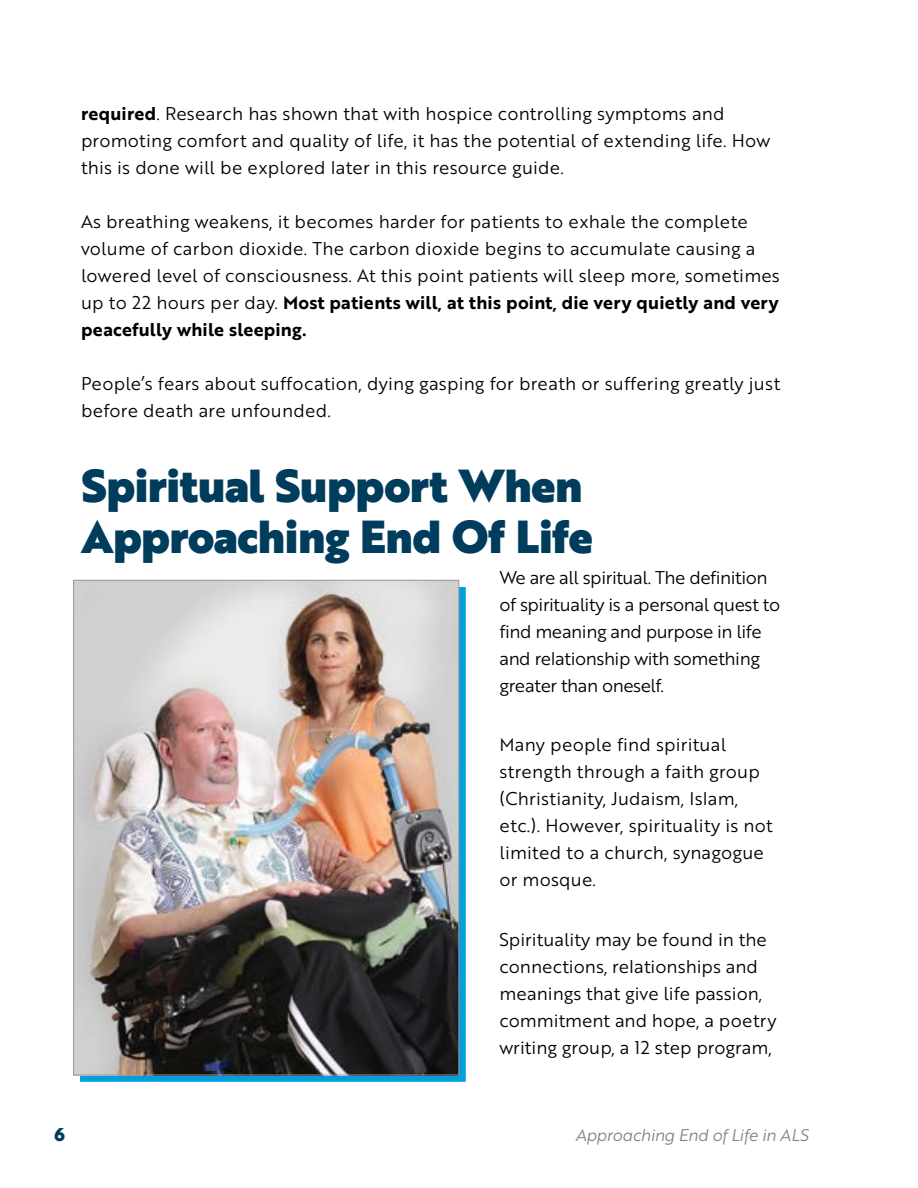
<style>
.page{position:relative;width:918px;height:1188px;background:#fff}
.page>*{position:absolute;margin:0;border:0;box-sizing:border-box;transform-origin:0 0}
.t1{font:45px/51px "Brother 1816 Black";letter-spacing:-.01em;color:#003c5b}
.t2{font:18px/27px "Brother 1816 Book";letter-spacing:.01em;color:#000}
.t3{font:18px/27px "Brother 1816 Book";letter-spacing:-.025em;color:#000}
.t4{font:18px/27px "Brother 1816 Bold";letter-spacing:.01em;color:#000}
.t5{font:18px "Brother 1816 Black";color:#003c5b}
.t6{font:16.5px "Brother 1816 Book Italic";letter-spacing:-.02em;color:#838486}
.s1{font-family:"Brother 1816 Bold"}
.s2{font-family:"Brother 1816 Book"}
</style>
<div class="page">
<svg style="left:80px;top:587px;width:385px;height:495px;background:#2895be"></svg>
<img style="left:75px;top:582px;width:382px;height:491px">
<p class="t2" style="left:81px;top:101px;width:691px"><span class="s1">required</span>. Research has shown that with hospice controlling symptoms and promoting comfort and quality of life, it has the potential of extending life. How this is done will be explored later in this resource guide.</p>
<p class="t2" style="left:81px;top:209px;width:700px">As breathing weakens, it becomes harder for patients to exhale the complete volume of carbon dioxide. The carbon dioxide begins to accumulate causing a lowered level of consciousness. At this point patients will sleep more, sometimes</p>
<p class="t4" style="left:81px;top:290px;width:699px"><span class="s2">up to 22 hours per day.</span> Most patients will, at this point, die very quietly and very peacefully while sleeping.</p>
<p class="t2" style="left:81px;top:371px;width:701px">People’s fears about suffocation, dying gasping for breath or suffering greatly just before death are unfounded.</p>
<h1 class="t1" style="left:81px;top:464px;width:513px">Spiritual Support When<br>Approaching End Of Life</h1>
<p class="t3" style="left:500px;top:566px;width:282px">We are all spiritual. The definition of spirituality is a personal quest to find meaning and purpose in life and relationship with something greater than oneself.</p>
<p class="t2" style="left:500px;top:732px;width:275px">Many people find spiritual strength through a faith group (Christianity, Judaism, Islam, etc.). However, spirituality is not limited to a church, synagogue or mosque.</p>
<p class="t2" style="left:500px;top:928px;width:279px">Spirituality may be found in the connections, relationships and meanings that give life passion, commitment and hope, a poetry writing group, a 12 step program,</p>
<p class="t5" style="left:54px;top:1127px;width:12px">6</p>
<p class="t6" style="left:575px;top:1129px;width:235px">Approaching End of Life in ALS</p>
</div>
